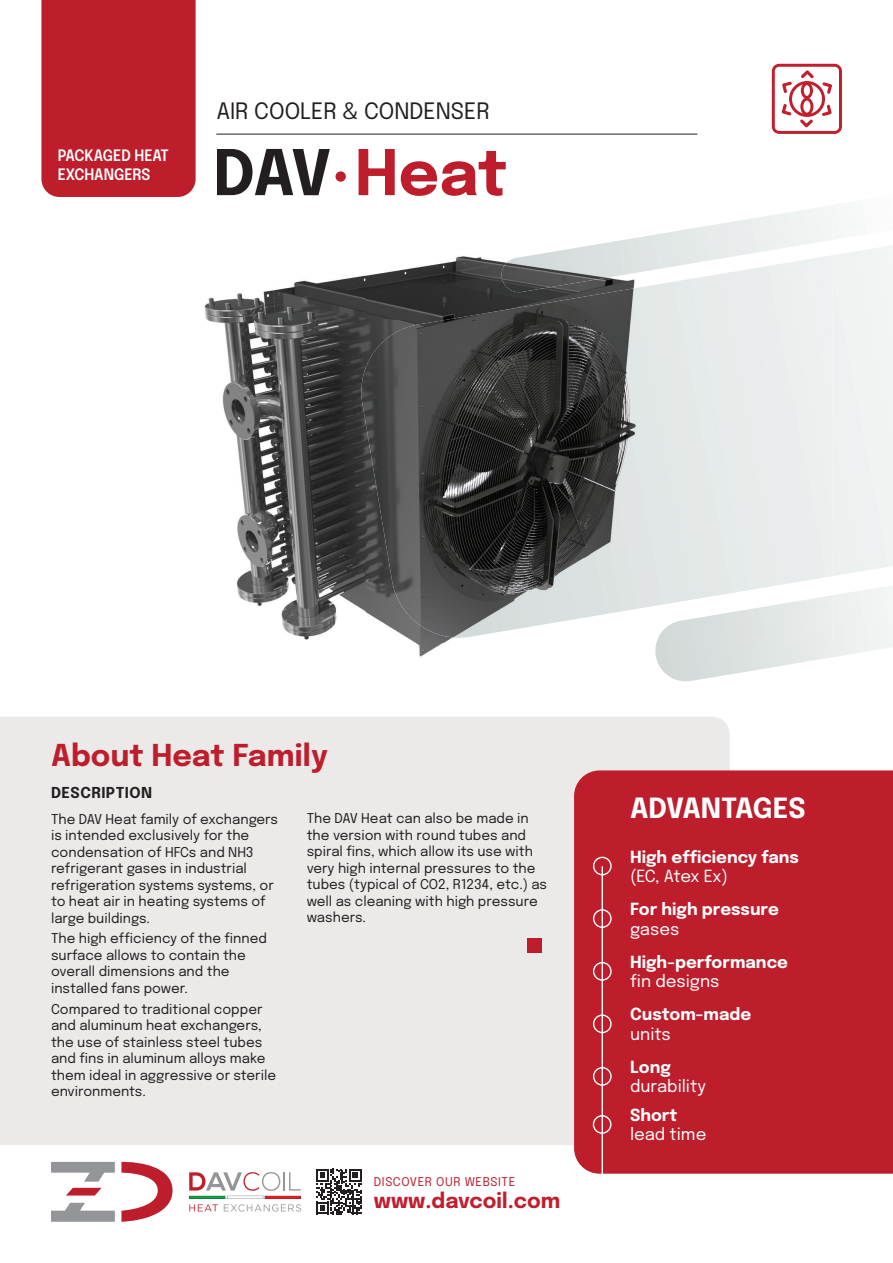
<style>
.page{position:relative;width:893px;height:1263px;background:#fff}
.page>*{position:absolute;margin:0;border:0;box-sizing:border-box;transform-origin:0 0}
.t1{font:700 62.55px "Epilogue";letter-spacing:-.01em;color:#be1d2c}
.t2{font:700 30px "Epilogue";color:#be1d2c}
.t3{font:700 27.75px "Epilogue";letter-spacing:-.005em;color:#fff}
.t4{font:22.5px "Epilogue";color:#231f20}
.t5{font:700 21px "Epilogue";color:#c01f2e}
.t6{font:700 16.65px "Epilogue";color:#fff}
.t7{font:16.65px "Epilogue";color:#fff}
.t8{font:600 15.6px/18.8px "Epilogue";color:#fff;scale:.93 1}
.t9{font:700 15px "Epilogue";letter-spacing:.03em;color:#231f20}
.t10{font:13.5px/16.5px "Epilogue";color:#231f20}
.t11{font:12px "Epilogue";letter-spacing:.05em;color:#be1d2c}
.s1{color:#231f20}
</style>
<div class="page">
<div style="left:0;top:716px;width:730px;height:429px;background:#ebeae9"></div>
<svg style="left:833px;top:586px;width:60px;height:71px"></svg>
<svg style="left:764px;top:205px;width:129px;height:371px"></svg>
<div style="left:41px;top:0;width:155px;height:197px;background:#be1d2c"></div>
<div style="left:574px;top:770px;width:319px;height:404px;background:#be1d2c"></div>
<hr style="left:602px;top:867px;width:1px;height:315px;background:#fff">
<div style="left:593px;top:857px;width:19px;height:18px;border:1px solid #fff;border-radius:50%"></div>
<div style="left:593px;top:909px;width:19px;height:19px;border:1px solid #fff;border-radius:50%"></div>
<div style="left:593px;top:962px;width:19px;height:19px;border:1px solid #fff;border-radius:50%"></div>
<div style="left:593px;top:1014px;width:19px;height:19px;border:1px solid #fff;border-radius:50%"></div>
<div style="left:593px;top:1067px;width:19px;height:19px;border:1px solid #fff;border-radius:50%"></div>
<div style="left:593px;top:1115px;width:18px;height:19px;border:1px solid #fff;border-radius:50%"></div>
<svg style="left:316px;top:1169px;width:46px;height:45px"></svg>
<hr style="left:216px;top:134px;width:481px;height:1px;background:#231f20">
<div style="left:527px;top:938px;width:15px;height:15px;background:#be1d2c"></div>
<img style="left:204px;top:275px;width:161px;height:365px">
<img style="left:365px;top:256px;width:149px;height:52px">
<img style="left:418px;top:629px;width:98px;height:28px">
<img style="left:514px;top:292px;width:319px;height:298px">
<img style="left:356px;top:308px;width:159px;height:330px">
<img style="left:514px;top:590px;width:235px;height:39px">
<img style="left:653px;top:595px;width:180px;height:86px">
<img style="left:500px;top:217px;width:333px;height:75px">
<svg style="left:121px;top:1161px;width:52px;height:61px"></svg>
<svg style="left:66px;top:1188px;width:36px;height:7px"></svg>
<svg style="left:51px;top:1203px;width:64px;height:19px"></svg>
<svg style="left:51px;top:1162px;width:64px;height:19px"></svg>
<svg style="left:189px;top:1172px;width:112px;height:19px"></svg>
<svg style="left:189px;top:1204px;width:29px;height:7px"></svg>
<svg style="left:224px;top:1204px;width:77px;height:7px"></svg>
<hr style="left:189px;top:1196px;width:37px;height:3px;background:#231f20">
<hr style="left:227px;top:1196px;width:36px;height:3px;background:#231f20">
<hr style="left:265px;top:1196px;width:36px;height:3px;background:#231f20">
<svg style="left:772px;top:64px;width:70px;height:70px"></svg>
<p class="t8" style="left:58px;top:145px;width:121px">PACKAGED HEAT<br>EXCHANGERS</p>
<h3 class="t4" style="left:216px;top:95px;width:275px">AIR COOLER &amp; CONDENSER</h3>
<h1 class="t1" style="left:213px;top:128px;width:296px"><span class="s1">DAV</span>.Heat</h1>
<h2 class="t2" style="left:51px;top:733px;width:278px">About Heat Family</h2>
<p class="t9" style="left:51px;top:782px;width:103px">DESCRIPTION</p>
<p class="t10" style="left:307px;top:809px;width:242px">The DAV Heat can also be made in the version with round tubes and spiral fins, which allow its use with very high internal pressures to the tubes (typical of CO2, R1234, etc.) as well as cleaning with high pressure washers.</p>
<p class="t10" style="left:51px;top:810px;width:229px">The DAV Heat family of exchangers is intended exclusively for the condensation of HFCs and NH3 refrigerant gases in industrial refrigeration systems systems, or to heat air in heating systems of large buildings.</p>
<p class="t10" style="left:51px;top:929px;width:217px">The high efficiency of the finned surface allows to contain the overall dimensions and the installed fans power.</p>
<p class="t10" style="left:51px;top:1000px;width:227px">Compared to traditional copper and aluminum heat exchangers, the use of stainless steel tubes and fins in aluminum alloys make them ideal in aggressive or sterile environments.</p>
<p class="t11" style="left:374px;top:1173px;width:143px">DISCOVER OUR WEBSITE</p>
<h3 class="t5" style="left:374px;top:1186px;width:188px">www.davcoil.com</h3>
<h3 class="t3" style="left:630px;top:788px;width:177px">ADVANTAGES</h3>
<p class="t6" style="left:630px;top:845px;width:170px">High efficiency fans</p>
<p class="t7" style="left:630px;top:864px;width:99px">(EC, Atex Ex)</p>
<p class="t6" style="left:630px;top:898px;width:150px">For high pressure</p>
<p class="t7" style="left:630px;top:917px;width:51px">gases</p>
<p class="t6" style="left:630px;top:950px;width:159px">High-performance</p>
<p class="t7" style="left:630px;top:969px;width:91px">fin designs</p>
<p class="t6" style="left:630px;top:1003px;width:123px">Custom-made</p>
<p class="t7" style="left:630px;top:1022px;width:42px">units</p>
<p class="t6" style="left:630px;top:1055px;width:42px">Long</p>
<p class="t7" style="left:630px;top:1075px;width:77px">durability</p>
<p class="t6" style="left:630px;top:1103px;width:49px">Short</p>
<p class="t7" style="left:630px;top:1123px;width:78px">lead time</p>
</div>
